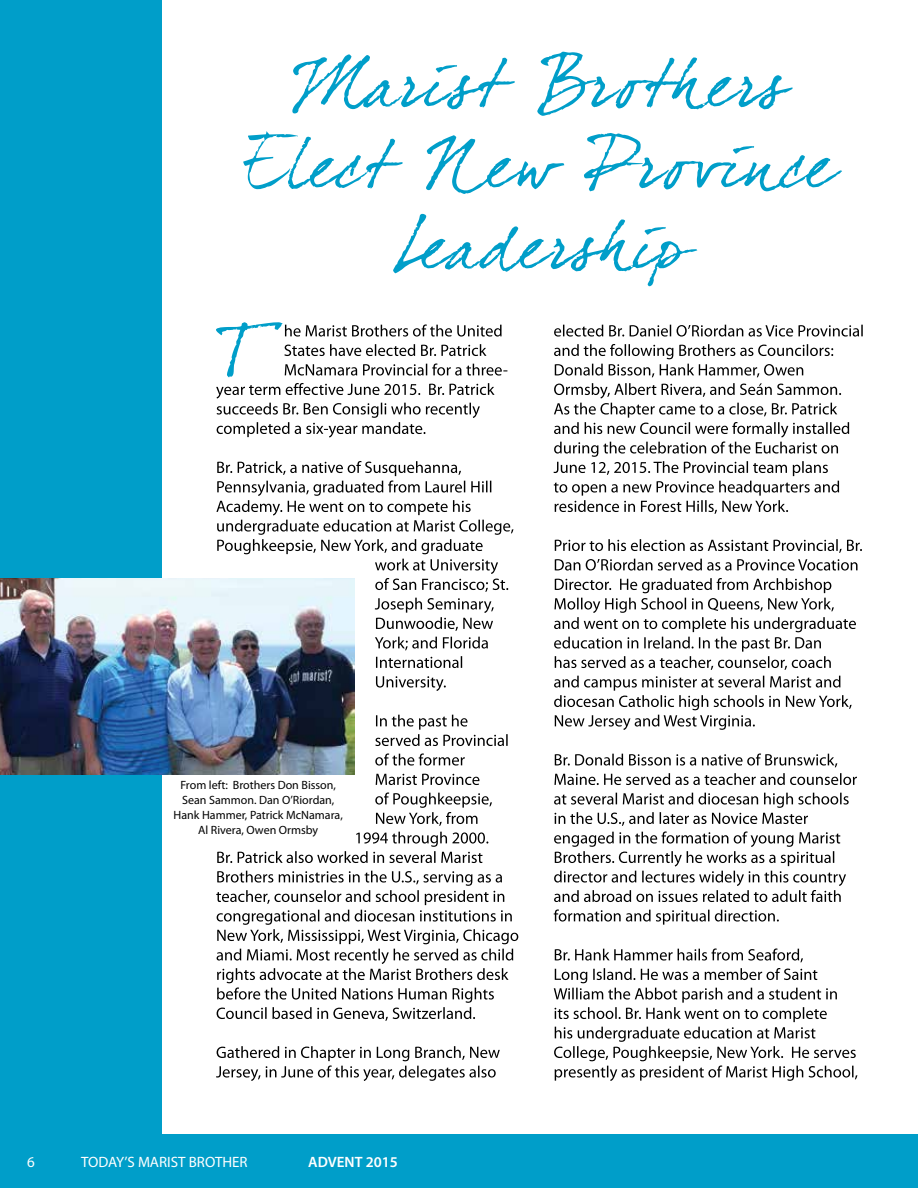
<style>
.page{position:relative;width:918px;height:1188px;background:#fff}
.page>*{position:absolute;margin:0;border:0;box-sizing:border-box;transform-origin:0 0}
.t1{font:15px "Myriad Pro";color:#fff}
.t2{font:600 15px "Myriad Pro";color:#fff}
.t3{font:12px/15px "Myriad Pro";color:#000;text-align:center}
</style>
<div class="page">
<div style="left:0;top:1134px;width:918px;height:54px;background:#009ec9"></div>
<svg style="left:554px;top:968px;width:303px;height:113px"></svg>
<svg style="left:555px;top:948px;width:248px;height:14px"></svg>
<svg style="left:554px;top:909px;width:225px;height:16px"></svg>
<svg style="left:554px;top:793px;width:295px;height:109px"></svg>
<svg style="left:554px;top:773px;width:303px;height:12px"></svg>
<svg style="left:555px;top:753px;width:282px;height:14px"></svg>
<svg style="left:554px;top:676px;width:298px;height:54px"></svg>
<svg style="left:554px;top:578px;width:302px;height:92px"></svg>
<svg style="left:555px;top:559px;width:303px;height:12px"></svg>
<svg style="left:555px;top:539px;width:307px;height:14px"></svg>
<svg style="left:554px;top:383px;width:295px;height:131px"></svg>
<svg style="left:554px;top:344px;width:279px;height:33px"></svg>
<svg style="left:554px;top:325px;width:309px;height:12px"></svg>
<svg style="left:216px;top:1046px;width:284px;height:35px"></svg>
<svg style="left:216px;top:871px;width:302px;height:150px"></svg>
<svg style="left:217px;top:832px;width:271px;height:31px"></svg>
<svg style="left:375px;top:792px;width:117px;height:34px"></svg>
<svg style="left:376px;top:774px;width:103px;height:11px"></svg>
<svg style="left:375px;top:753px;width:90px;height:13px"></svg>
<svg style="left:375px;top:715px;width:133px;height:31px"></svg>
<svg style="left:376px;top:676px;width:70px;height:15px"></svg>
<svg style="left:376px;top:656px;width:86px;height:12px"></svg>
<svg style="left:375px;top:637px;width:113px;height:13px"></svg>
<svg style="left:375px;top:598px;width:119px;height:33px"></svg>
<svg style="left:216px;top:461px;width:298px;height:131px"></svg>
<svg style="left:216px;top:383px;width:279px;height:55px"></svg>
<svg style="left:216px;top:322px;width:291px;height:55px"></svg>
<svg style="left:393px;top:214px;width:304px;height:72px"></svg>
<svg style="left:243px;top:131px;width:599px;height:63px"></svg>
<svg style="left:292px;top:52px;width:500px;height:64px"></svg>
<div style="left:0;top:0;width:162px;height:1138px;background:#009ec9"></div>
<img style="left:0;top:578px;width:354px;height:197px">
<p class="t3" style="left:174px;top:778px;width:171px">From left: Brothers Don Bisson,<br>Sean Sammon. Dan O’Riordan,<br>Hank Hammer, Patrick McNamara,<br>Al Rivera, Owen Ormsby</p>
<p class="t1" style="left:27px;top:1152px;width:9px">6</p>
<p class="t1" style="left:81px;top:1152px;width:168px">TODAY’S MARIST BROTHER</p>
<p class="t2" style="left:308px;top:1152px;width:91px">ADVENT 2015</p>
</div>
